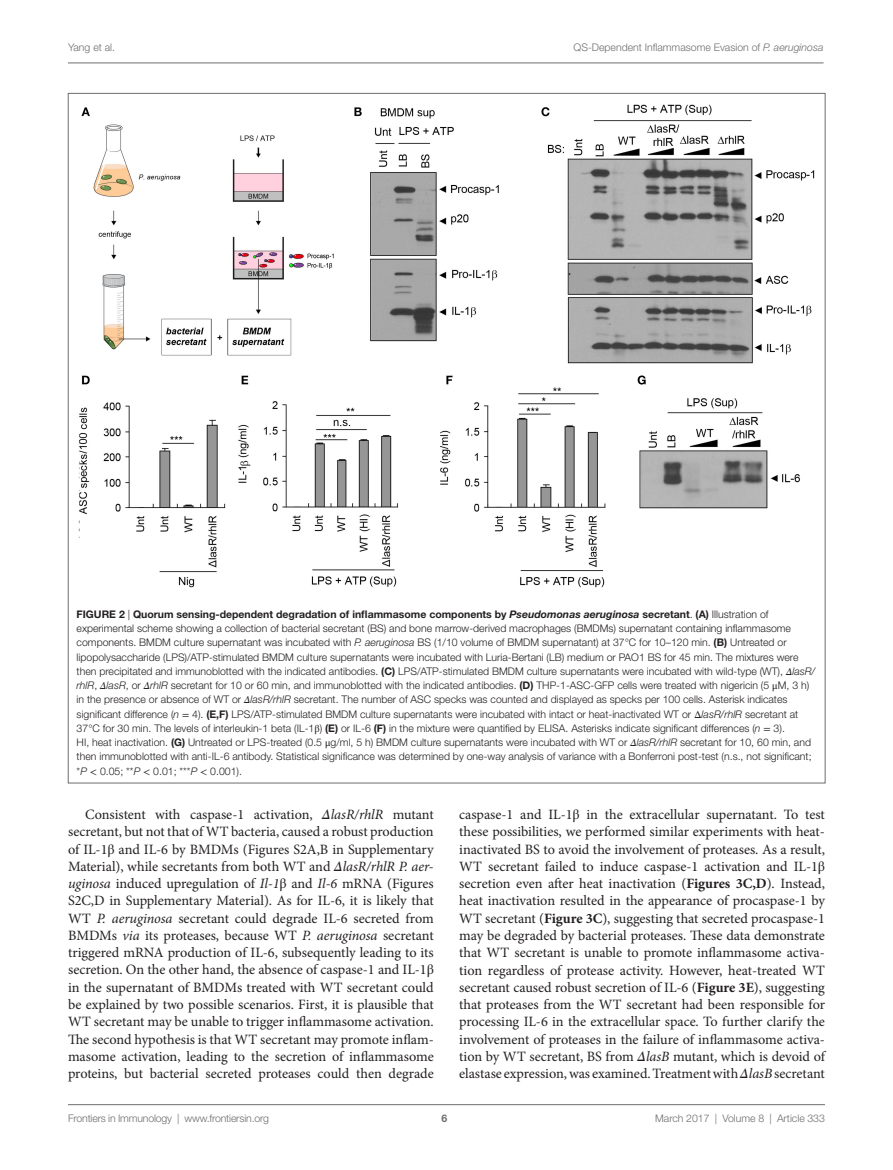
<style>
.page{position:relative;width:893px;height:1170px;background:#fff}
.page>*{position:absolute;margin:0;border:0;box-sizing:border-box;transform-origin:0 0}
.t1{font:14.25px/17.2px "Minion Pro";letter-spacing:-.005em;color:#231f20;text-align:justify}
.t2{font:300 10.5px/14.2px "Helvetica Neue LT Std";color:#231f20}
.t3{font:300 10.5px "Helvetica Neue LT Std";color:#6c6d70}
.t4{font:700 10.5px "Helvetica Neue LT Std";color:#6c6d70}
.s1{font-style:italic}
.s2{font-weight:700}
.s3{font-weight:700;font-style:italic}
.s4{font-family:"STIX General";font-weight:400;font-style:italic}
.s5{font-family:"STIX General";font-weight:400}
.s6{font-family:"STIX General";font-style:italic}
.s7{font-family:"STIX General"}
</style>
<div class="page">
<img style="left:79px;top:105px;width:735px;height:482px">
<hr style="left:68px;top:63px;width:756px;height:1px;background:#6c6d70">
<hr style="left:68px;top:1104px;width:757px;height:1px;background:#6c6d70">
<p class="t3" style="left:68px;top:41px;width:49px">Yang et al.</p>
<p class="t3" style="left:574px;top:41px;width:251px">QS-Dependent Inflammasome Evasion of <span class="s1">P. aeruginosa</span></p>
<p class="t2" style="left:77px;top:606px;width:740px"><span class="s2">FIG URE 2</span> | <span class="s2">Quorum sensing-dependent degradation of inflammasome components by</span> <span class="s3">Pseudomonas aeruginosa</span> <span class="s2">secretant</span>. <span class="s2">(A)</span> Illustration of experimental scheme showing a collection of bacterial secretant (BS) and bone marrow-derived macrophages (BMDMs) supernatant containing inflammasome components. BMDM culture supernatant was incubated with <span class="s1">P. aeruginosa</span> BS (1/10 volume of BMDM supernatant) at 37°C for 10–120 min. <span class="s2">(B)</span> Untreated or lipopolysaccharide (LPS)/ATP-stimulated BMDM culture supernatants were incubated with Luria-Bertani (LB) medium or PAO1 BS for 45 min. The mixtures were then precipitated and immunoblotted with the indicated antibodies. <span class="s2">(C)</span> LPS/ATP-stimulated BMDM culture supernatants were incubated with wild-type (WT), <span class="s4">Δ</span><span class="s1">lasR/ rhlR</span>, <span class="s4">Δ</span><span class="s1">lasR</span>, or <span class="s4">Δ</span><span class="s1">rhlR</span> secretant for 10 or 60 min, and immunoblotted with the indicated antibodies. <span class="s2">(D)</span> THP-1-ASC-GFP cells were treated with nigericin (5 <span class="s5">μ</span>M, 3 h) in the presence or absence of WT or <span class="s4">Δ</span><span class="s1">lasR/rhlR</span> secretant. The number of ASC specks was counted and displayed as specks per 100 cells. Asterisk indicates significant difference (<span class="s1">n</span> <span class="s5">=</span> 4). <span class="s2">(E,F)</span> LPS/ATP-stimulated BMDM culture supernatants were incubated with intact or heat-inactivated WT or <span class="s5">Δ</span><span class="s1">lasR/rhlR</span> secretant at 37°C for 30 min. The levels of interleukin-1 beta (IL-1<span class="s5">β</span>) <span class="s2">(E)</span> or IL-6 <span class="s2">(F)</span> in the mixture were quantified by ELISA. Asterisks indicate significant differences (<span class="s1">n</span> <span class="s5">=</span> 3).<br>HI, heat inactivation. <span class="s2">(G)</span> Untreated or LPS-treated (0.5 <span class="s5">μ</span>g/ml, 5 h) BMDM culture supernatants were incubated with WT or <span class="s4">Δ</span><span class="s1">lasR/rhlR</span> secretant for 10, 60 min, and then immunoblotted with anti-IL-6 antibody. Statistical significance was determined by one-way analysis of variance with a Bonferroni post-test (n.s., not significant; *<span class="s1">P</span> <span class="s5">&lt;</span> 0.05; **<span class="s1">P</span> <span class="s5">&lt;</span> 0.01; ***<span class="s1">P</span> <span class="s5">&lt;</span> 0.001).</p>
<p class="t1" style="left:68px;top:805px;width:367px;text-indent:17px">Consistent with caspase-1 activation, <span class="s6">Δ</span><span class="s1">lasR/rhlR</span> mutant secretant, but not that of WT bacteria, caused a robust production of IL-1<span class="s7">β</span> and IL-6 by BMDMs (Figures S2A,B in Supplementary Material), while secretants from both WT and <span class="s6">Δ</span><span class="s1">lasR/rhlR P. aer&shy;uginosa</span> induced upregulation of <span class="s1">Il-1</span><span class="s7">β</span> and <span class="s1">Il-6</span> mRNA (Figures S2C,D in Supplementary Material). As for IL-6, it is likely that WT <span class="s1">P. aeruginosa</span> secretant could degrade IL-6 secreted from BMDMs <span class="s1">via</span> its proteases, because WT <span class="s1">P. aeruginosa</span> secretant triggered mRNA production of IL-6, subsequently leading to its secretion. On the other hand, the absence of caspase-1 and IL-1<span class="s7">β </span>in the supernatant of BMDMs treated with WT secretant could be explained by two possible scenarios. First, it is plausible that WT secretant may be unable to trigger inflammasome activation.<br>The second hypothesis is that WT secretant may promote inflam&shy;masome activation, leading to the secretion of inflammasome proteins, but bacterial secreted proteases could then degrade</p>
<p class="t1" style="left:459px;top:806px;width:367px">caspase-1 and IL-1<span class="s7">β</span> in the extracellular supernatant. To test these possibilities, we performed similar experiments with heat&shy;inactivated BS to avoid the involvement of proteases. As a result, WT secretant failed to induce caspase-1 activation and IL-1<span class="s7">β </span>secretion even after heat inactivation (<span class="s2">Figures 3C,D</span>). Instead, heat inactivation resulted in the appearance of procaspase-1 by WT secretant (<span class="s2">Figure 3C</span>), suggesting that secreted procaspase-1 may be degraded by bacterial proteases. These data demonstrate that WT secretant is unable to promote inflammasome activa&shy;tion regardless of protease activity. However, heat-treated WT secretant caused robust secretion of IL-6 (<span class="s2">Figure 3E</span>), suggesting that proteases from the WT secretant had been responsible for processing IL-6 in the extracellular space. To further clarify the involvement of proteases in the failure of inflammasome activa&shy;tion by WT secretant, BS from <span class="s6">Δ</span><span class="s1">lasB</span> mutant, which is devoid of elastase expression, was examined. Treatment with <span class="s6">Δ</span><span class="s1">lasB</span> secretant</p>
<p class="t3" style="left:68px;top:1111px;width:203px">Frontiers in Immunology | www.frontiersin.org</p>
<p class="t3" style="left:655px;top:1111px;width:171px">March 2017 | Volume 8 | Article 333</p>
<p class="t4" style="left:441px;top:1111px;width:7px">6</p>
</div>
